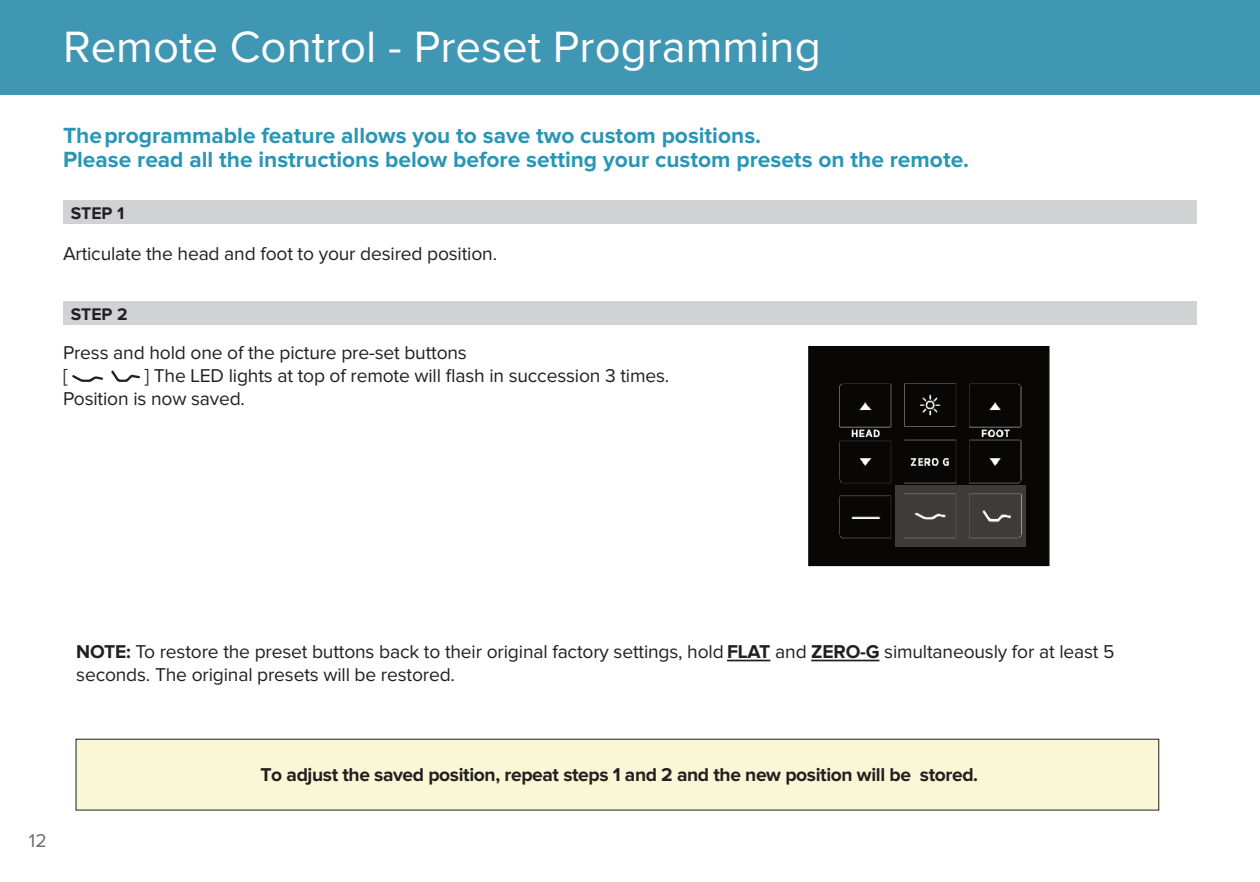
<style>
.page{position:relative;width:1260px;height:882px;background:#fff}
.page>*{position:absolute;margin:0;border:0;box-sizing:border-box;transform-origin:0 0}
.t1{font:45.5px "Proxima Nova";color:#fff}
.t2{font:700 22.75px/24.5px "Proxima Nova";color:#2896b4}
.t3{font:19.25px/23.1px "Proxima Nova";letter-spacing:-.01em;color:#231f20}
.t4{font:700 19.25px "Proxima Nova";letter-spacing:-.02em;color:#231f20}
.t5{font:19.25px "Proxima Nova";color:#6c6d70}
.t6{font:700 17.5px "Proxima Nova";color:#231f20}
.s1{font-weight:700}
</style>
<div class="page">
<div style="left:0;top:0;width:1260px;height:94px;background:#3f97b4"></div>
<div style="left:63px;top:200px;width:1134px;height:24px;background:#d1d2d4"></div>
<div style="left:63px;top:301px;width:1134px;height:24px;background:#d1d2d4"></div>
<svg style="left:72px;top:375px;width:31px;height:7px"></svg>
<svg style="left:111px;top:371px;width:29px;height:11px"></svg>
<div style="left:76px;top:739px;width:1083px;height:71px;background:#f9f7d5"></div>
<hr style="left:727px;top:660px;width:43px;height:1px;background:#231f20">
<hr style="left:811px;top:660px;width:68px;height:1px;background:#231f20">
<img style="left:808px;top:346px;width:242px;height:220px">
<img style="left:896px;top:486px;width:130px;height:60px">
<h1 class="t1" style="left:63px;top:26px;width:759px">Remote Control - Preset Programming</h1>
<p class="t2" style="left:63px;top:124px;width:908px">The programmable feature allows you to save two custom positions.<br>Please read all the instructions below before setting your custom presets on the remote.</p>
<p class="t6" style="left:71px;top:205px;width:55px">STEP 1</p>
<p class="t3" style="left:63px;top:242px;width:436px">Articulate the head and foot to your desired position.</p>
<p class="t6" style="left:71px;top:306px;width:58px">STEP 2</p>
<p class="t3" style="left:63px;top:342px;width:405px">Press and hold one of the picture pre-set buttons [</p>
<p class="t3" style="left:63px;top:365px;width:608px;text-indent:82px">] The LED lights at top of remote will flash in succession 3 times.<br>Position is now saved.</p>
<p class="t3" style="left:76px;top:641px;width:1040px"><span class="s1">NOTE:</span> To restore the preset buttons back to their original factory settings, hold <span class="s1">FLAT</span> and <span class="s1">ZERO-G</span> simultaneously for at least 5 seconds. The original presets will be restored.</p>
<p class="t5" style="left:29px;top:832px;width:19px">12</p>
<p class="t4" style="left:260px;top:766px;width:719px">To adjust the saved position, repeat steps 1 and 2 and the new position will be stored.</p>
</div>
